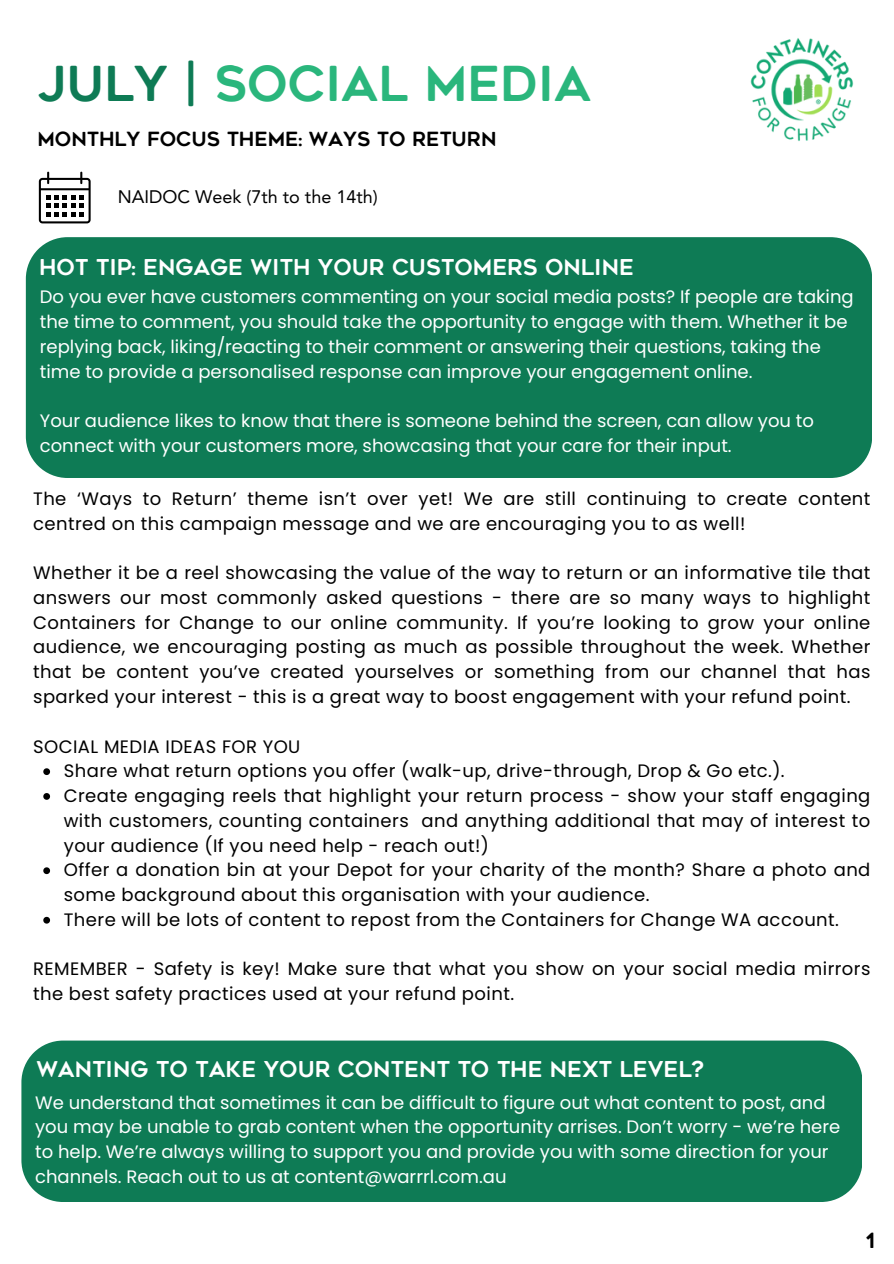
<style>
.page{position:relative;width:894px;height:1264px;background:#fff}
.page>*{position:absolute;margin:0;border:0;box-sizing:border-box;transform-origin:0 0}
.t1{font:48px "Geometos Rounded";color:#2ab67c}
.t2{font:21.75px "Geometos Rounded";color:#fff}
.t3{font:21px "Geometos Rounded";color:#000}
.t4{font:19.5px "Geometos Rounded";color:#000}
.t5{font:18px/24.8px "Poppins";letter-spacing:.025em;color:#000}
.t6{font:18px/24.8px "Poppins";color:#fff}
.t7{font:18px "Avenir";color:#000}
.s1{color:#0e7b55}
</style>
<div class="page">
<img style="left:750px;top:38px;width:104px;height:103px">
<svg style="left:43px;top:768px;width:7px;height:7px"></svg>
<svg style="left:43px;top:793px;width:7px;height:6px"></svg>
<svg style="left:43px;top:867px;width:7px;height:7px"></svg>
<svg style="left:43px;top:916px;width:7px;height:7px"></svg>
<svg style="left:39px;top:172px;width:52px;height:51px"></svg>
<div style="left:26px;top:237px;width:845px;height:241px;background:#0e7b55"></div>
<div style="left:21px;top:1040px;width:841px;height:161px;background:#0e7b55"></div>
<p class="t1" style="left:37px;top:65px;width:555px"><span class="s1">JULY |</span> SOCIAL MEDIA</p>
<h3 class="t4" style="left:37px;top:131px;width:460px">MONTHLY FOCUS THEME: WAYS TO RETURN</h3>
<p class="t7" style="left:118px;top:186px;width:261px">NAIDOC Week (7th to the 14th)</p>
<p class="t2" style="left:39px;top:258px;width:596px">HOT TIP: ENGAGE WITH YOUR CUSTOMERS ONLINE</p>
<p class="t6" style="left:40px;top:284px;width:815px">Do you ever have customers commenting on your social media posts? If people are taking the time to comment, you should take the opportunity to engage with them. Whether it be replying back, liking/reacting to their comment or answering their questions, taking the time to provide a personalised response can improve your engagement online.</p>
<p class="t6" style="left:40px;top:408px;width:775px">Your audience likes to know that there is someone behind the screen, can allow you to connect with your customers more, showcasing that your care for their input.</p>
<h1 class="t5" style="left:33px;top:486px;width:838px">The ‘Ways to Return’ theme isn’t over yet! We are still continuing to create content centred on this campaign message and we are encouraging you to as well!</h1>
<p class="t5" style="left:33px;top:560px;width:838px;text-align:justify">Whether it be a reel showcasing the value of the way to return or an informative tile that answers our most commonly asked questions - there are so many ways to highlight Containers for Change to our online community. If you’re looking to grow your online audience, we encouraging posting as much as possible throughout the week. Whether that be content you’ve created yourselves or something from our channel that has sparked your interest - this is a great way to boost engagement with your refund point.</p>
<p class="t5" style="left:33px;top:733px;width:269px">SOCIAL MEDIA IDEAS FOR YOU</p>
<h4 class="t5" style="left:64px;top:758px;width:722px">Share what return options you offer (walk-up, drive-through, Drop &amp; Go etc.).</h4>
<h2 class="t5" style="left:64px;top:783px;width:808px;text-align:justify">Create engaging reels that highlight your return process - show your staff engaging with customers, counting containers and anything additional that may of interest to your audience (If you need help - reach out!)</h2>
<p class="t5" style="left:64px;top:857px;width:808px">Offer a donation bin at your Depot for your charity of the month? Share a photo and some background about this organisation with your audience.</p>
<p class="t5" style="left:64px;top:907px;width:776px">There will be lots of content to repost from the Containers for Change WA account.</p>
<p class="t5" style="left:33px;top:956px;width:838px">REMEMBER - Safety is key! Make sure that what you show on your social media mirrors the best safety practices used at your refund point.</p>
<h2 class="t2" style="left:36px;top:1060px;width:669px">WANTING TO TAKE YOUR CONTENT TO THE NEXT LEVEL?</h2>
<p class="t6" style="left:35px;top:1089px;width:806px">We understand that sometimes it can be difficult to figure out what content to post, and you may be unable to grab content when the opportunity arrises. Don’t worry - we’re here to help. We’re always willing to support you and provide you with some direction for your channels. Reach out to us at content@warrrl.com.au</p>
<p class="t3" style="left:865px;top:1231px;width:11px">1</p>
</div>
